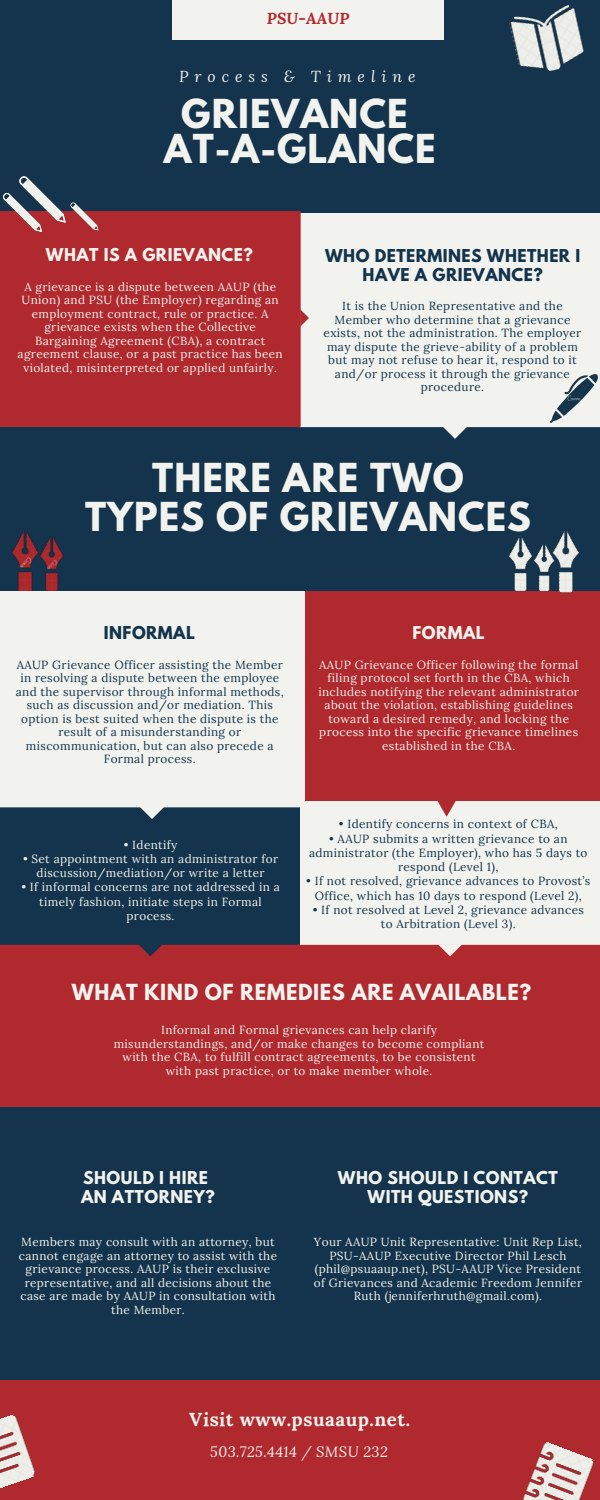
<style>
.page{position:relative;width:600px;height:1500px;background:#af292e}
.page>*{position:absolute;margin:0;border:0;box-sizing:border-box;transform-origin:0 0}
.t1{font:700 35.4px/35.2px "League Spartan";letter-spacing:.03em;color:#f2f3ee;text-align:center}
.t2{font:700 19.7px "League Spartan";letter-spacing:.03em;color:#f2f3ee}
.t3{font:700 18.7px "Lora";letter-spacing:.03em;color:#f2f3ee}
.t4{font:700 15.7px/18.8px "League Spartan";letter-spacing:.03em;color:#f2f3ee}
.t5{font:700 15.7px/18.8px "League Spartan";letter-spacing:.03em;color:#13344c;text-align:center}
.t6{font:italic 15.7px "Lora";letter-spacing:.38em;color:#f2f3ee}
.t7{font:italic 700 15.7px "Lora";letter-spacing:.01em;color:#af292e}
.t8{font:italic 14.7px "Lora";letter-spacing:.03em;color:#f2f3ee}
.t9{font:11.8px/13.5px "Lora";letter-spacing:.03em;color:#f2f3ee;text-align:center}
.t10{font:11.8px/13.5px "Lora";letter-spacing:.03em;color:#13344c;text-align:center}
</style>
<div class="page">
<div style="left:300px;top:803px;width:300px;height:142px;background:#f2f3ee"></div>
<svg style="left:438px;top:944px;width:24px;height:12px"></svg>
<hr style="left:298px;top:802px;width:302px;height:1px;background:#f2f3ee">
<div style="left:0;top:807px;width:300px;height:138px;background:#13344c"></div>
<svg style="left:138px;top:944px;width:25px;height:12px"></svg>
<div style="left:0;top:428px;width:600px;height:163px;background:#13344c"></div>
<div style="left:301px;top:213px;width:299px;height:214px;background:#f2f3ee"></div>
<svg style="left:443px;top:426px;width:24px;height:13px"></svg>
<div style="left:0;top:0;width:600px;height:213px;background:#13344c"></div>
<svg style="left:0;top:211px;width:301px;height:216px"></svg>
<svg style="left:300px;top:309px;width:9px;height:18px"></svg>
<div style="left:0;top:1107px;width:600px;height:273px;background:#13344c"></div>
<div style="left:173px;top:0;width:271px;height:40px;background:#f2f3ee"></div>
<img style="left:561px;top:531px;width:18px;height:28px">
<img style="left:555px;top:537px;width:19px;height:56px">
<img style="left:509px;top:537px;width:46px;height:55px">
<img style="left:13px;top:531px;width:73px;height:61px">
<img style="left:19px;top:176px;width:49px;height:48px">
<img style="left:69px;top:202px;width:31px;height:30px">
<img style="left:2px;top:191px;width:42px;height:42px">
<img style="left:548px;top:373px;width:52px;height:51px">
<img style="left:522px;top:1441px;width:72px;height:59px">
<img style="left:0;top:1414px;width:36px;height:74px">
<img style="left:509px;top:4px;width:75px;height:68px">
<div style="left:0;top:593px;width:304px;height:214px;background:#f2f3ee"></div>
<svg style="left:140px;top:807px;width:24px;height:12px"></svg>
<hr style="left:0;top:592px;width:304px;height:1px;background:#f2f3ee">
<svg style="left:416px;top:801px;width:61px;height:16px"></svg>
<h3 class="t7" style="left:267px;top:8px;width:84px">PSU-AAUP</h3>
<h3 class="t6" style="left:179px;top:66px;width:238px">Process &amp; Timeline</h3>
<h1 class="t1" style="left:164px;top:100px;width:273px">GRIEVANCE<br>AT-A-GLANCE</h1>
<h3 class="t4" style="left:46px;top:247px;width:208px">WHAT IS A GRIEVANCE?</h3>
<p class="t9" style="left:18px;top:280px;width:267px">A grievance is a dispute between AAUP (the Union) and PSU (the Employer) regarding an employment contract, rule or practice. A grievance exists when the Collective Bargaining Agreement (CBA), a contract agreement clause, or a past practice has been violated, misinterpreted or applied unfairly.</p>
<h3 class="t5" style="left:325px;top:249px;width:257px">WHO DETERMINES WHETHER I<br>HAVE A GRIEVANCE?</h3>
<p class="t10" style="left:324px;top:299px;width:259px">It is the Union Representative and the Member who determine that a grievance exists, not the administration. The employer may dispute the grieve-ability of a problem but may not refuse to hear it, respond to it and/or process it through the grievance procedure.</p>
<h1 class="t1" style="left:85px;top:463px;width:447px;line-height:39px">THERE ARE TWO<br>TYPES OF GRIEVANCES</h1>
<h3 class="t5" style="left:104px;top:625px;width:93px">INFORMAL</h3>
<p class="t10" style="left:16px;top:658px;width:269px">AAUP Grievance Officer assisting the Member in resolving a dispute between the employee and the supervisor through informal methods, such as discussion and/or mediation. This option is best suited when the dispute is the result of a misunderstanding or miscommunication, but can also precede a Formal process.</p>
<p class="t9" style="left:124px;top:837px;width:55px">• Identify</p>
<p class="t9" style="left:23px;top:851px;width:257px;line-height:14.2px">• Set appointment with an administrator for discussion/mediation/or write a letter</p>
<p class="t9" style="left:21px;top:880px;width:260px;line-height:14.2px">• If informal concerns are not addressed in a timely fashion, initiate steps in Formal process.</p>
<h3 class="t4" style="left:412px;top:625px;width:74px">FORMAL</h3>
<p class="t9" style="left:318px;top:658px;width:262px">AAUP Grievance Officer following the formal filing protocol set forth in the CBA, which includes notifying the relevant administrator about the violation, establishing guidelines toward a desired remedy, and locking the process into the specific grievance timelines established in the CBA.</p>
<p class="t10" style="left:339px;top:817px;width:220px">• Identify concerns in context of CBA,</p>
<p class="t10" style="left:309px;top:831px;width:280px;line-height:14.2px">• AAUP submits a written grievance to an administrator (the Employer), who has 5 days to respond (Level 1),</p>
<p class="t10" style="left:306px;top:874px;width:286px;line-height:14.2px">• If not resolved, grievance advances to Provost’s<br>Office, which has 10 days to respond (Level 2),</p>
<p class="t10" style="left:313px;top:902px;width:273px;line-height:14.2px">• If not resolved at Level 2, grievance advances to Arbitration (Level 3).</p>
<h2 class="t2" style="left:72px;top:982px;width:461px">WHAT KIND OF REMEDIES ARE AVAILABLE?</h2>
<p class="t9" style="left:114px;top:1023px;width:372px">Informal and Formal grievances can help clarify misunderstandings, and/or make changes to become compliant with the CBA, to fulfill contract agreements, to be consistent with past practice, or to make member whole.</p>
<h3 class="t4" style="left:81px;top:1170px;width:135px">SHOULD I HIRE<br>AN ATTORNEY?</h3>
<p class="t9" style="left:19px;top:1235px;width:260px">Members may consult with an attorney, but cannot engage an attorney to assist with the grievance process. AAUP is their exclusive representative, and all decisions about the case are made by AAUP in consultation with the Member.</p>
<h3 class="t4" style="left:338px;top:1170px;width:221px;text-align:center">WHO SHOULD I CONTACT<br>WITH QUESTIONS?</h3>
<p class="t9" style="left:314px;top:1235px;width:270px">Your AAUP Unit Representative: Unit Rep List, PSU-AAUP Executive Director Phil Lesch (phil@psuaaup.net), PSU-AAUP Vice President of Grievances and Academic Freedom Jennifer Ruth (jenniferhruth@gmail.com).</p>
<h3 class="t3" style="left:189px;top:1408px;width:222px">Visit www.psuaaup.net.</h3>
<p class="t8" style="left:210px;top:1442px;width:179px">503.725.4414 / SMSU 232</p>
</div>
